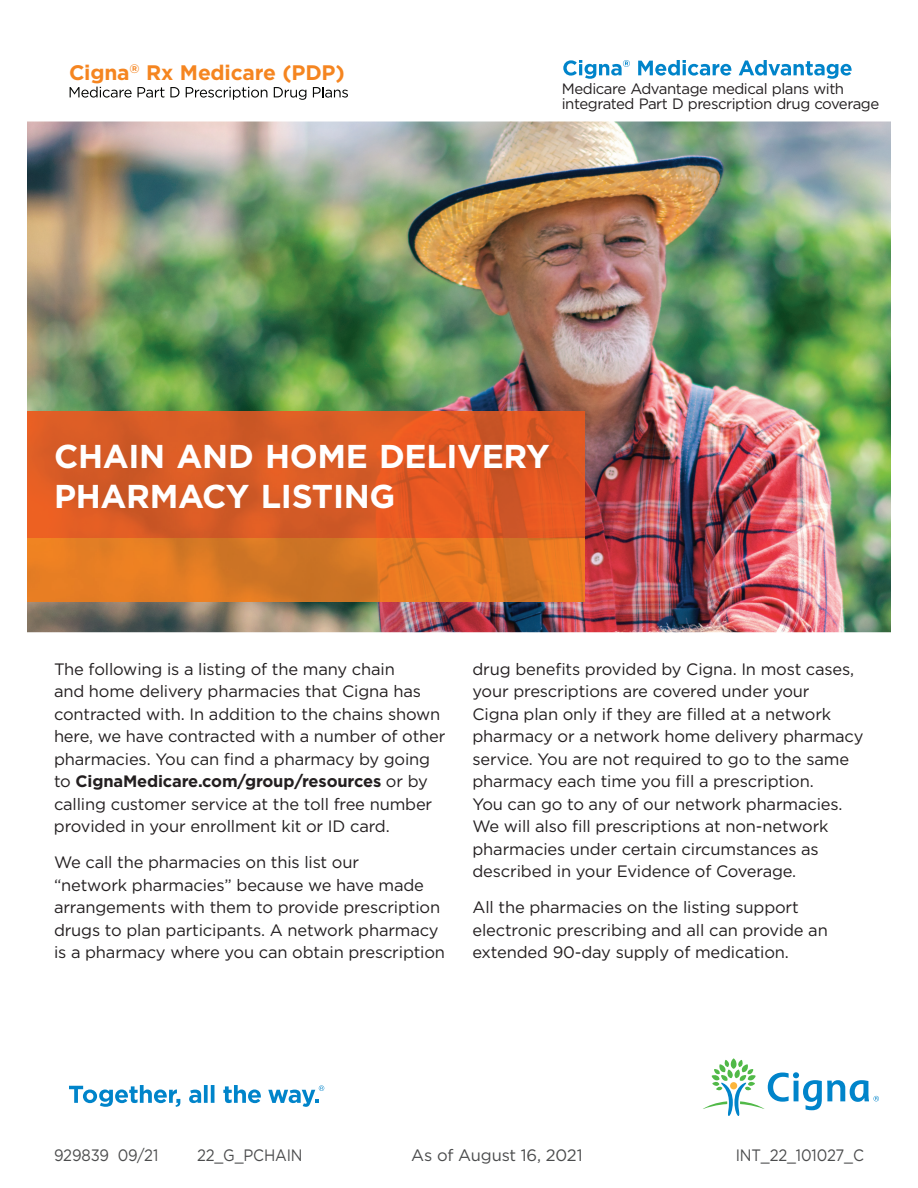
<style>
.page{position:relative;width:918px;height:1188px;background:#fff}
.page>*{position:absolute;margin:0;border:0;box-sizing:border-box;transform-origin:0 0}
.t1{font:700 33px/39.6px "Gotham";letter-spacing:-.01em;color:#fff}
.t2{font:700 21px "Gotham";letter-spacing:-.01em;color:#f58520}
.t3{font:16.5px/22.5px "Gotham";letter-spacing:-.01em;color:#231f20}
.t4{font:16.5px "Gotham";letter-spacing:-.01em;color:#4b4c4d;scale:.9 1}
.t5{font:16.5px "Gotham";letter-spacing:-.01em;color:#4b4c4d}
.t6{font:15px/15px "Gotham";letter-spacing:-.03em;color:#231f20}
.s1{font-weight:700}
</style>
<div class="page">
<img style="left:27px;top:122px;width:864px;height:510px">
<img style="left:585px;top:453px;width:1px;height:85px">
<img style="left:27px;top:412px;width:558px;height:126px">
<img style="left:27px;top:538px;width:558px;height:63px">
<svg style="left:70px;top:87px;width:62px;height:11px"></svg>
<svg style="left:138px;top:87px;width:26px;height:11px"></svg>
<svg style="left:170px;top:87px;width:10px;height:10px"></svg>
<svg style="left:186px;top:87px;width:81px;height:13px"></svg>
<svg style="left:274px;top:87px;width:32px;height:13px"></svg>
<svg style="left:313px;top:87px;width:35px;height:11px"></svg>
<svg style="left:563px;top:60px;width:67px;height:19px"></svg>
<svg style="left:638px;top:60px;width:93px;height:16px"></svg>
<svg style="left:739px;top:60px;width:113px;height:19px"></svg>
<svg style="left:69px;top:1085px;width:111px;height:22px"></svg>
<svg style="left:189px;top:1085px;width:25px;height:18px"></svg>
<svg style="left:223px;top:1085px;width:38px;height:18px"></svg>
<svg style="left:268px;top:1085px;width:56px;height:22px"></svg>
<svg style="left:703px;top:1058px;width:176px;height:58px"></svg>
<p class="t2" style="left:69px;top:61px;width:277px">Cigna<sup>®</sup> Rx Medicare (PDP)</p>
<p class="t6" style="left:562px;top:81px;width:319px">Medicare Advantage medical plans with integrated Part D prescription drug coverage</p>
<h1 class="t1" style="left:54px;top:436px;width:497px">CHAIN AND HOME DELIVERY<br>PHARMACY LISTING</h1>
<p class="t3" style="left:54px;top:657px;width:393px">The following is a listing of the many chain<br>and home delivery pharmacies that Cigna has contracted with. In addition to the chains shown here, we have contracted with a number of other pharmacies. You can find a pharmacy by going to <span class="s1">CignaMedicare.com/group/resources</span> or by calling customer service at the toll free number provided in your enrollment kit or ID card.</p>
<p class="t3" style="left:54px;top:851px;width:393px">We call the pharmacies on this list our<br>“network pharmacies” because we have made arrangements with them to provide prescription drugs to plan participants. A network pharmacy is a pharmacy where you can obtain prescription</p>
<p class="t3" style="left:473px;top:657px;width:393px">drug benefits provided by Cigna. In most cases, your prescriptions are covered under your<br>Cigna plan only if they are filled at a network pharmacy or a network home delivery pharmacy service. You are not required to go to the same pharmacy each time you fill a prescription.<br>You can go to any of our network pharmacies.<br>We will also fill prescriptions at non-network pharmacies under certain circumstances as described in your Evidence of Coverage.</p>
<p class="t3" style="left:473px;top:896px;width:357px">All the pharmacies on the listing support electronic prescribing and all can provide an extended 90-day supply of medication.</p>
<p class="t4" style="left:54px;top:1145px;width:117px">929839 09/21</p>
<p class="t4" style="left:197px;top:1145px;width:119px">22_G_PCHAIN</p>
<p class="t5" style="left:411px;top:1145px;width:173px">As of August 16, 2021</p>
<p class="t4" style="left:736px;top:1145px;width:144px">INT_22_101027_C</p>
</div>
